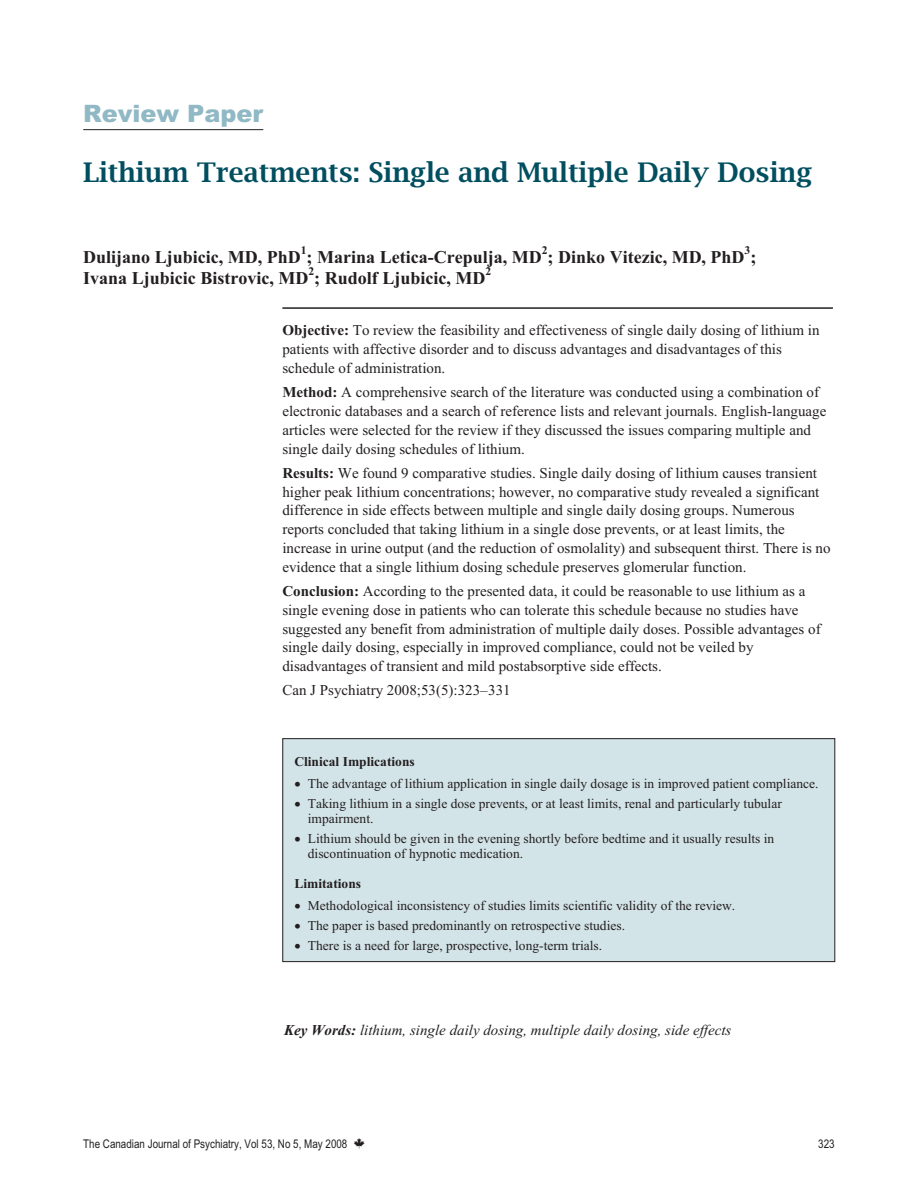
<style>
.page{position:relative;width:918px;height:1188px;background:#fff}
.page>*{position:absolute;margin:0;border:0;box-sizing:border-box;transform-origin:0 0}
.t1{font:600 27px "Lucida Bright";color:#004e5f}
.t2{font:900 24px "Arial";color:#90b9c5}
.t3{font:700 18px "Times New Roman";color:#231f20}
.t4{font:15px/18.8px "Times New Roman";color:#231f20}
.t5{font:italic 15px "Times New Roman";color:#231f20}
.t6{font:13.5px/19.8px "Times New Roman";color:#231f20}
.t7{font:700 13.5px "Times New Roman";color:#231f20}
.t8{font:12px "Arial Narrow";color:#231f20}
.t9{font:700 11.7px "Times New Roman";color:#231f20}
.s1{font-weight:700}
</style>
<div class="page">
<hr style="left:83px;top:129px;width:180px;height:1px;background:#231f20">
<hr style="left:282px;top:307px;width:551px;height:2px;background:#231f20">
<div style="left:282px;top:738px;width:553px;height:224px;background:#d3e4e8"></div>
<div style="left:282px;top:738px;width:553px;height:224px;border:1px solid #231f20"></div>
<h2 class="t2" style="left:83px;top:105px;width:182px">Review Paper</h2>
<h1 class="t1" style="left:83px;top:161px;width:731px">Lithium Treatments: Single and Multiple Daily Dosing</h1>
<p class="t9" style="left:301px;top:247px;width:7px">1</p>
<p class="t9" style="left:542px;top:247px;width:7px">2</p>
<p class="t9" style="left:745px;top:247px;width:7px">3</p>
<p class="t3" style="left:83px;top:272px;width:404px">Ivana Ljubicic Bistrovic, MD ; Rudolf Ljubicic, MD</p>
<p class="t3" style="left:83px;top:251px;width:675px">Dulijano Ljubicic, MD, PhD ; Marina Letica-Crepulja, MD ; Dinko Vitezic, MD, PhD ;</p>
<p class="t9" style="left:308px;top:268px;width:7px">2</p>
<p class="t9" style="left:485px;top:268px;width:7px">2</p>
<p class="t4" style="left:282px;top:322px;width:539px"><span class="s1">Objective:</span> To review the feasibility and effectiveness of single daily dosing of lithium in patients with affective disorder and to discuss advantages and disadvantages of this schedule of administration.</p>
<p class="t4" style="left:282px;top:384px;width:545px"><span class="s1">Method:</span> A comprehensive search of the literature was conducted using a combination of electronic databases and a search of reference lists and relevant journals. English-language articles were selected for the review if they discussed the issues comparing multiple and single daily dosing schedules of lithium.</p>
<p class="t4" style="left:282px;top:465px;width:550px"><span class="s1">Results:</span> We found 9 comparative studies. Single daily dosing of lithium causes transient higher peak lithium concentrations; however, no comparative study revealed a significant difference in side effects between multiple and single daily dosing groups. Numerous reports concluded that taking lithium in a single dose prevents, or at least limits, the increase in urine output (and the reduction of osmolality) and subsequent thirst. There is no evidence that a single lithium dosing schedule preserves glomerular function.</p>
<p class="t4" style="left:282px;top:583px;width:540px"><span class="s1">Conclusion:</span> According to the presented data, it could be reasonable to use lithium as a single evening dose in patients who can tolerate this schedule because no studies have suggested any benefit from administration of multiple daily doses. Possible advantages of single daily dosing, especially in improved compliance, could not be veiled by disadvantages of transient and mild postabsorptive side effects.</p>
<p class="t4" style="left:282px;top:682px;width:230px">Can J Psychiatry 2008;53(5):323–331</p>
<p class="t7" style="left:294px;top:757px;width:122px">Clinical Implications</p>
<p class="t6" style="left:308px;top:775px;width:512px">The advantage of lithium application in single daily dosage is in improved patient compliance.<br>Taking lithium in a single dose prevents, or at least limits, renal and particularly tubular</p>
<p class="t6" style="left:308px;top:810px;width:468px">impairment.<br>Lithium should be given in the evening shortly before bedtime and it usually results in</p>
<p class="t6" style="left:308px;top:845px;width:217px">discontinuation of hypnotic medication.</p>
<p class="t7" style="left:294px;top:879px;width:68px">Limitations</p>
<p class="t6" style="left:308px;top:897px;width:429px">Methodological inconsistency of studies limits scientific validity of the review.<br>The paper is based predominantly on retrospective studies.<br>There is a need for large, prospective, long-term trials.</p>
<p class="t5" style="left:284px;top:1025px;width:449px"><span class="s1">Key Words:</span> lithium, single daily dosing, multiple daily dosing, side effects</p>
<p class="t8" style="left:83px;top:1140px;width:266px">The Canadian Journal of Psychiatry, Vol 53, No 5, May 2008</p>
<p class="t8" style="left:818px;top:1140px;width:18px">323</p>
</div>
